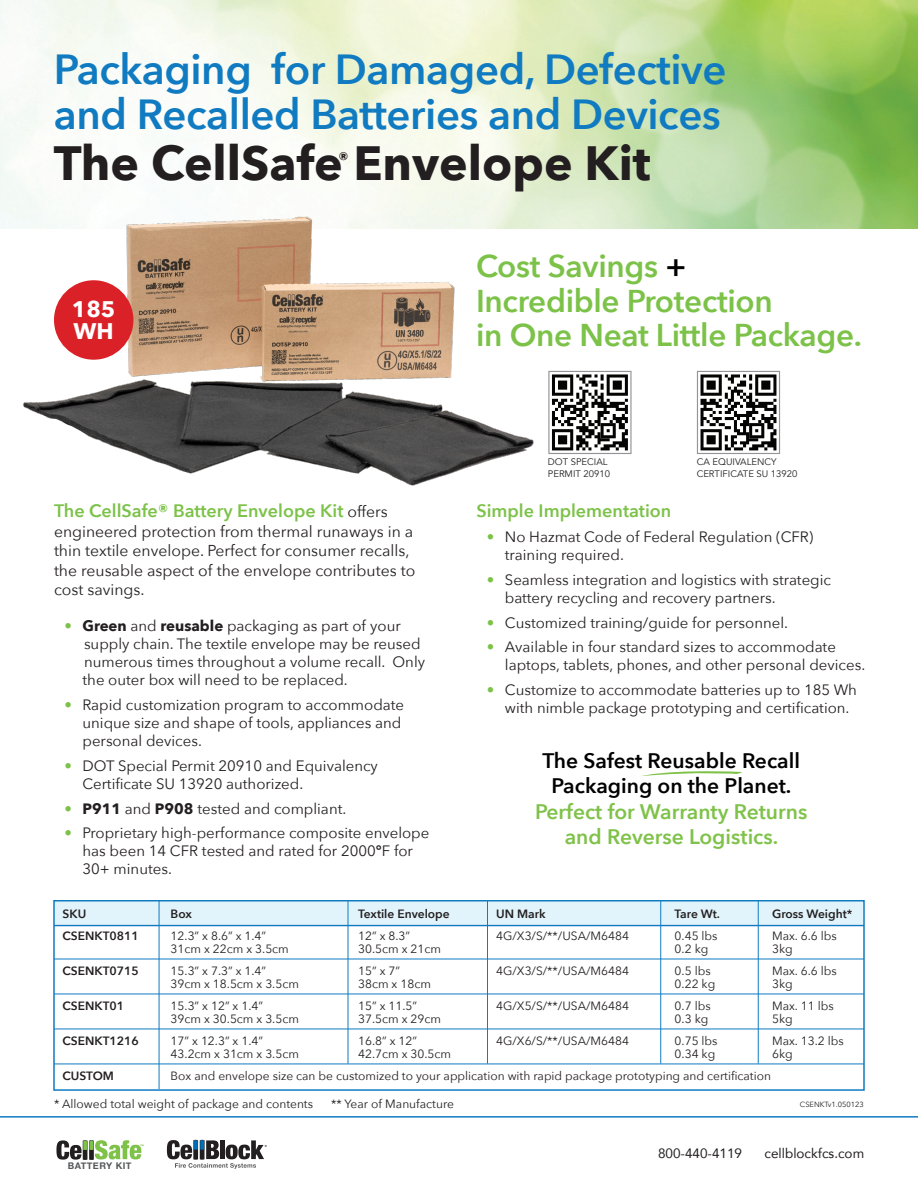
<style>
.page{position:relative;width:918px;height:1188px;background:#fff}
.page>*{position:absolute;margin:0;border:0;box-sizing:border-box;transform-origin:0 0}
.t1{font:700 48px "Avenir Next";color:#231f20}
.t2{font:600 42px/45px "Avenir Next";letter-spacing:-.01em;color:#107bc1}
.t3{font:600 31.5px/34.5px "Avenir Next";letter-spacing:-.01em;color:#7cc248}
.t4{font:700 22.5px "Avenir Next";color:#fff}
.t5{font:600 21px/25.5px "Avenir Next";color:#7fc249;text-align:center}
.t6{font:600 21px/25.5px "Avenir Next";color:#000;text-align:center}
.t7{font:600 18px "Avenir Next";color:#7cc248}
.t8{font:700 18px "Avenir Next";color:#231f20}
.t9{font:15.75px/19.5px "Avenir Next";color:#231f20}
.t10{font:15px/18px "Avenir Next";color:#231f20}
.t11{font:13.5px "Avenir";color:#231f20}
.t12{font:12px "Avenir Next";color:#231f20}
.t13{font:600 12px "Avenir Next";color:#231f20}
.t14{font:9.45px/11.4px "Avenir";color:#231f20}
.t15{font:700 9.15px "Helvetica Neue";letter-spacing:.05em;color:#57585a}
.t16{font:7.5px "Avenir Next";color:#231f20}
.t17{font:900 condensed 3.45px "Helvetica Neue";color:#83c351}
.s1{font-weight:700}
.s2{font-weight:400;font-size:15.75px;color:#231f20}
.s3{color:#7cc248}
.s4{font-weight:600}
.s5{color:#000}
</style>
<div class="page">
<img style="left:0;top:0;width:918px;height:228px">
<img style="left:0;top:177px;width:551px;height:309px">
<div style="left:55px;top:902px;width:808px;height:22px;background:#e1f4fc"></div>
<hr style="left:0;top:1116px;width:918px;height:2px;background:#107bc1">
<svg style="left:642px;top:771px;width:100px;height:5px"></svg>
<svg style="left:167px;top:1140px;width:100px;height:29px"></svg>
<svg style="left:56px;top:1140px;width:85px;height:20px"></svg>
<div style="left:53px;top:900px;width:812px;height:191px;border:2px solid #107bc1"></div>
<hr style="left:54px;top:959px;width:810px;height:1px;background:#107bc1">
<hr style="left:54px;top:994px;width:810px;height:1px;background:#107bc1">
<hr style="left:54px;top:1064px;width:810px;height:1px;background:#107bc1">
<hr style="left:159px;top:901px;width:1px;height:188px;background:#107bc1">
<hr style="left:348px;top:901px;width:1px;height:163px;background:#107bc1">
<hr style="left:660px;top:901px;width:1px;height:163px;background:#107bc1">
<hr style="left:758px;top:901px;width:1px;height:163px;background:#107bc1">
<div style="left:697px;top:371px;width:83px;height:82px;background:linear-gradient(to right,#fff,#fff)"></div>
<svg style="left:701px;top:374px;width:75px;height:76px"></svg>
<div style="left:697px;top:371px;width:83px;height:83px;border:1px solid #939598"></div>
<div style="left:549px;top:371px;width:82px;height:82px;background:#fff"></div>
<svg style="left:552px;top:374px;width:76px;height:76px"></svg>
<div style="left:548px;top:371px;width:84px;height:83px;border:1px solid #939598"></div>
<div style="left:54px;top:280px;width:79px;height:80px;background:#da2128;border-radius:50%"></div>
<hr style="left:54px;top:1029px;width:810px;height:1px;background:#107bc1">
<hr style="left:54px;top:925px;width:810px;height:1px;background:#107bc1">
<hr style="left:487px;top:901px;width:1px;height:163px;background:#107bc1">
<p class="t2" style="left:54px;top:46px;width:674px">Packaging for Damaged, Defective and Recalled Batteries and Devices</p>
<p class="t1" style="left:54px;top:122px;width:598px">The CellSafe Envelope Kit</p>
<p class="t8" style="left:338px;top:143px;width:12px">®</p>
<p class="t4" style="left:72px;top:290px;width:45px">185</p>
<p class="t4" style="left:74px;top:312px;width:42px">WH</p>
<p class="t7" style="left:54px;top:496px;width:335px">The CellSafe<span class="s1">®</span> Battery Envelope Kit <span class="s2">offers</span></p>
<p class="t9" style="left:54px;top:521px;width:363px">engineered protection from thermal runaways in a thin textile envelope. Perfect for consumer recalls, the reusable aspect of the envelope contributes to cost savings.</p>
<p class="t10" style="left:82px;top:616px;width:344px;text-indent:-18px"><span class="s3">•</span> <span class="s1">Green</span> and <span class="s1">reusable</span> packaging as part of your supply chain. The textile envelope may be reused numerous times throughout a volume recall. Only the outer box will need to be replaced.</p>
<p class="t10" style="left:82px;top:695px;width:323px;text-indent:-18px"><span class="s3">•</span> Rapid customization program to accommodate unique size and shape of tools, appliances and personal devices.</p>
<p class="t10" style="left:82px;top:756px;width:297px;text-indent:-18px"><span class="s3">•</span> DOT Special Permit 20910 and Equivalency<br>Certificate SU 13920 authorized.</p>
<p class="t10" style="left:64px;top:799px;width:283px"><span class="s3">•</span> <span class="s1">P911</span> and <span class="s1">P908</span> tested and compliant.</p>
<p class="t10" style="left:82px;top:823px;width:348px;text-indent:-18px"><span class="s3">•</span> Proprietary high-performance composite envelope has been 14 CFR tested and rated for 2000<span class="s4">°</span>F for<br>30+ minutes.</p>
<p class="t3" style="left:476px;top:248px;width:388px">Cost Savings <span class="s5">+<br></span>Incredible Protection<br>in One Neat Little Package.</p>
<p class="t14" style="left:548px;top:457px;width:64px">DOT SPECIAL<br>PERMIT 20910</p>
<p class="t14" style="left:697px;top:457px;width:102px">CA EQUIVALENCY<br>CERTIFICATE SU 13920</p>
<p class="t7" style="left:476px;top:496px;width:196px">Simple Implementation</p>
<p class="t10" style="left:505px;top:527px;width:310px;text-indent:-18px"><span class="s3">•</span> No Hazmat Code of Federal Regulation (CFR) training required.</p>
<p class="t10" style="left:505px;top:570px;width:328px;text-indent:-18px"><span class="s3">•</span> Seamless integration and logistics with strategic battery recycling and recovery partners.</p>
<p class="t10" style="left:487px;top:613px;width:303px"><span class="s3">•</span> Customized training/guide for personnel.</p>
<p class="t10" style="left:505px;top:637px;width:362px;text-indent:-18px"><span class="s3">•</span> Available in four standard sizes to accommodate laptops, tablets, phones, and other personal devices.</p>
<p class="t10" style="left:505px;top:680px;width:354px;text-indent:-18px"><span class="s3">•</span> Customize to accommodate batteries up to 185 Wh with nimble package prototyping and certification.</p>
<p class="t6" style="left:542px;top:747px;width:259px">The Safest Reusable Recall<br>Packaging on the Planet.</p>
<p class="t5" style="left:535px;top:798px;width:274px">Perfect for Warranty Returns and Reverse Logistics.</p>
<p class="t13" style="left:63px;top:903px;width:25px">SKU</p>
<p class="t13" style="left:171px;top:903px;width:23px">Box</p>
<p class="t13" style="left:358px;top:903px;width:93px">Textile Envelope</p>
<p class="t13" style="left:496px;top:903px;width:51px">UN Mark</p>
<p class="t13" style="left:675px;top:903px;width:47px">Tare Wt.</p>
<p class="t13" style="left:772px;top:903px;width:82px">Gross Weight*</p>
<p class="t13" style="left:63px;top:925px;width:78px">CSENKT0811</p>
<p class="t12" style="left:171px;top:925px;width:97px">12.3” x 8.6” x 1.4”</p>
<p class="t12" style="left:358px;top:925px;width:54px">12” x 8.3”</p>
<p class="t12" style="left:496px;top:925px;width:134px">4G/X3/S/**/USA/M6484</p>
<p class="t12" style="left:675px;top:925px;width:44px">0.45 lbs</p>
<p class="t12" style="left:772px;top:925px;width:66px">Max. 6.6 lbs</p>
<p class="t12" style="left:171px;top:939px;width:120px">31cm x 22cm x 3.5cm</p>
<p class="t12" style="left:358px;top:939px;width:84px">30.5cm x 21cm</p>
<p class="t12" style="left:675px;top:939px;width:35px">0.2 kg</p>
<p class="t12" style="left:772px;top:939px;width:22px">3kg</p>
<p class="t13" style="left:63px;top:960px;width:78px">CSENKT0715</p>
<p class="t12" style="left:171px;top:960px;width:97px">15.3” x 7.3” x 1.4”</p>
<p class="t12" style="left:358px;top:960px;width:43px">15” x 7”</p>
<p class="t12" style="left:496px;top:960px;width:134px">4G/X3/S/**/USA/M6484</p>
<p class="t12" style="left:675px;top:960px;width:38px">0.5 lbs</p>
<p class="t12" style="left:772px;top:960px;width:66px">Max. 6.6 lbs</p>
<p class="t12" style="left:171px;top:974px;width:130px">39cm x 18.5cm x 3.5cm</p>
<p class="t12" style="left:358px;top:974px;width:74px">38cm x 18cm</p>
<p class="t12" style="left:675px;top:974px;width:42px">0.22 kg</p>
<p class="t12" style="left:772px;top:974px;width:22px">3kg</p>
<p class="t13" style="left:63px;top:995px;width:63px">CSENKT01</p>
<p class="t12" style="left:171px;top:995px;width:94px">15.3” x 12” x 1.4”</p>
<p class="t12" style="left:358px;top:995px;width:61px">15” x 11.5”</p>
<p class="t12" style="left:496px;top:995px;width:134px">4G/X5/S/**/USA/M6484</p>
<p class="t12" style="left:675px;top:995px;width:38px">0.7 lbs</p>
<p class="t12" style="left:772px;top:995px;width:63px">Max. 11 lbs</p>
<p class="t12" style="left:171px;top:1009px;width:130px">39cm x 30.5cm x 3.5cm</p>
<p class="t12" style="left:358px;top:1009px;width:84px">37.5cm x 29cm</p>
<p class="t12" style="left:675px;top:1009px;width:35px">0.3 kg</p>
<p class="t12" style="left:772px;top:1009px;width:22px">5kg</p>
<p class="t13" style="left:63px;top:1030px;width:78px">CSENKT1216</p>
<p class="t12" style="left:171px;top:1031px;width:94px">17” x 12.3” x 1.4”</p>
<p class="t12" style="left:358px;top:1031px;width:61px">16.8” x 12”</p>
<p class="t12" style="left:496px;top:1031px;width:134px">4G/X6/S/**/USA/M6484</p>
<p class="t12" style="left:675px;top:1031px;width:44px">0.75 lbs</p>
<p class="t12" style="left:772px;top:1031px;width:73px">Max. 13.2 lbs</p>
<p class="t12" style="left:171px;top:1044px;width:130px">43.2cm x 31cm x 3.5cm</p>
<p class="t12" style="left:358px;top:1044px;width:94px">42.7cm x 30.5cm</p>
<p class="t12" style="left:675px;top:1044px;width:42px">0.34 kg</p>
<p class="t12" style="left:772px;top:1044px;width:22px">6kg</p>
<p class="t13" style="left:63px;top:1065px;width:53px">CUSTOM</p>
<p class="t12" style="left:171px;top:1066px;width:602px">Box and envelope size can be customized to your application with rapid package prototyping and certification</p>
<p class="t12" style="left:54px;top:1094px;width:261px">* Allowed total weight of package and contents</p>
<p class="t12" style="left:331px;top:1094px;width:124px">** Year of Manufacture</p>
<p class="t16" style="left:800px;top:1098px;width:66px">CSENKTv1.050123</p>
<p class="t15" style="left:68px;top:1159px;width:65px">BATTERY KIT</p>
<p class="t17" style="left:141px;top:1143px;width:5px">™</p>
<p class="t11" style="left:658px;top:1142px;width:86px">800-440-4119</p>
<p class="t11" style="left:765px;top:1142px;width:101px">cellblockfcs.com</p>
</div>
